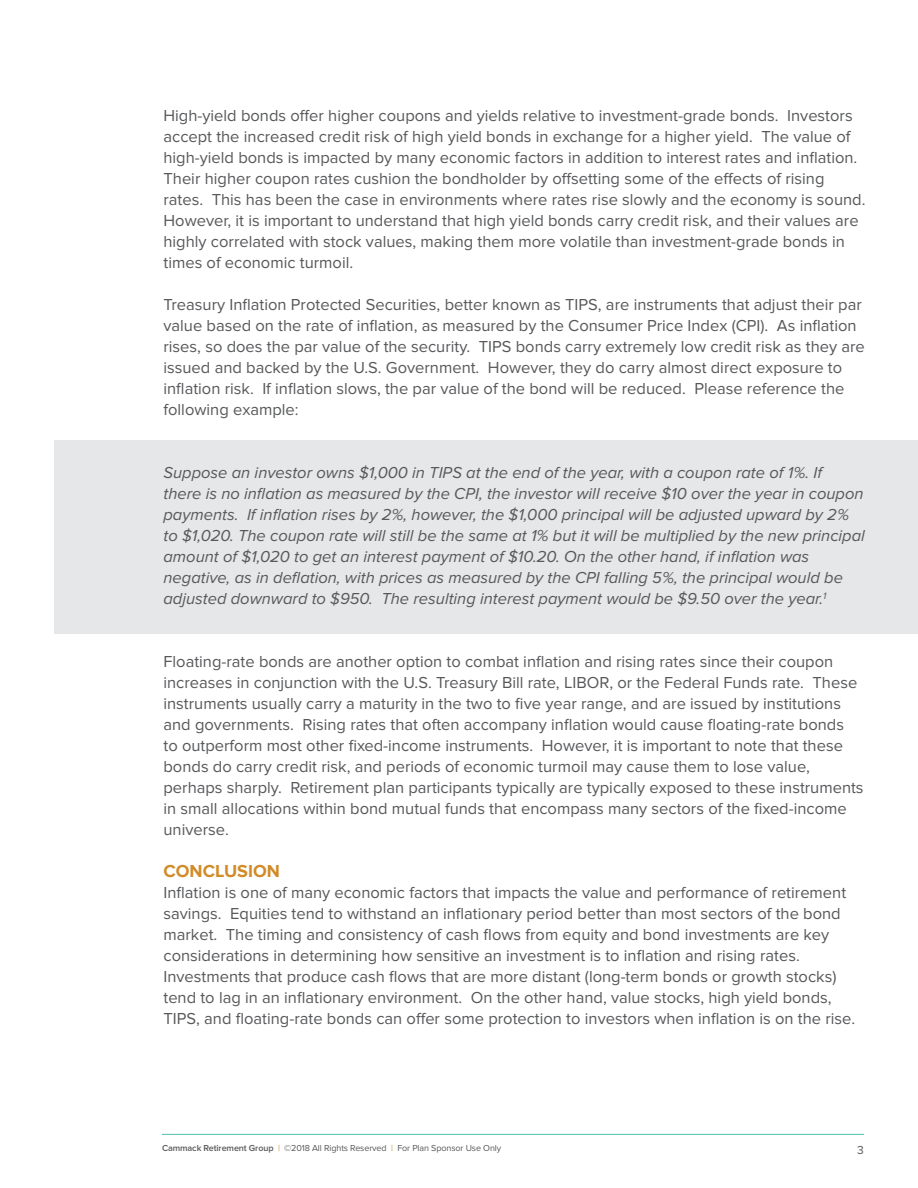
<style>
.page{position:relative;width:918px;height:1188px;background:#fff}
.page>*{position:absolute;margin:0;border:0;box-sizing:border-box;transform-origin:0 0}
.t1{font:700 18px "Proxima Nova";color:#d18b29}
.t2{font:16.5px/21px "Proxima Nova";color:#57585a}
.t3{font:italic 16.5px/21px "Proxima Nova";color:#57585a}
.t4{font:12px "Proxima Nova";color:#57585a}
.t5{font:9px "Proxima Nova";letter-spacing:-.01em;color:#57585a}
.s1{font-weight:600}
.s2{color:#d18b29}
</style>
<div class="page">
<hr style="left:162px;top:1134px;width:702px;height:1px;background:#4cc0af">
<div style="left:54px;top:440px;width:864px;height:194px;background:#e6e7e9"></div>
<p class="t2" style="left:164px;top:105px;width:704px">High-yield bonds offer higher coupons and yields relative to investment-grade bonds. Investors accept the increased credit risk of high yield bonds in exchange for a higher yield. The value of high-yield bonds is impacted by many economic factors in addition to interest rates and inflation.<br>Their higher coupon rates cushion the bondholder by offsetting some of the effects of rising rates. This has been the case in environments where rates rise slowly and the economy is sound.<br>However, it is important to understand that high yield bonds carry credit risk, and their values are highly correlated with stock values, making them more volatile than investment-grade bonds in times of economic turmoil.</p>
<p class="t2" style="left:164px;top:294px;width:703px">Treasury Inflation Protected Securities, better known as TIPS, are instruments that adjust their par value based on the rate of inflation, as measured by the Consumer Price Index (CPI). As inflation rises, so does the par value of the security. TIPS bonds carry extremely low credit risk as they are issued and backed by the U.S. Government. However, they do carry almost direct exposure to inflation risk. If inflation slows, the par value of the bond will be reduced. Please reference the following example:</p>
<p class="t3" style="left:164px;top:462px;width:703px">Suppose an investor owns $1,000 in TIPS at the end of the year, with a coupon rate of 1%. If<br>there is no inflation as measured by the CPI, the investor will receive $10 over the year in coupon payments. If inflation rises by 2%, however, the $1,000 principal will be adjusted upward by 2% to $1,020. The coupon rate will still be the same at 1% but it will be multiplied by the new principal amount of $1,020 to get an interest payment of $10.20. On the other hand, if inflation was negative, as in deflation, with prices as measured by the CPI falling 5%, the principal would be adjusted downward to $950. The resulting interest payment would be $9.50 over the year.<sup>1</sup></p>
<p class="t2" style="left:164px;top:651px;width:702px">Floating-rate bonds are another option to combat inflation and rising rates since their coupon increases in conjunction with the U.S. Treasury Bill rate, LIBOR, or the Federal Funds rate. These instruments usually carry a maturity in the two to five year range, and are issued by institutions and governments. Rising rates that often accompany inflation would cause floating-rate bonds<br>to outperform most other fixed-income instruments. However, it is important to note that these bonds do carry credit risk, and periods of economic turmoil may cause them to lose value, perhaps sharply. Retirement plan participants typically are typically exposed to these instruments in small allocations within bond mutual funds that encompass many sectors of the fixed-income universe.</p>
<p class="t1" style="left:164px;top:861px;width:118px">CONCLUSION</p>
<p class="t2" style="left:164px;top:882px;width:693px">Inflation is one of many economic factors that impacts the value and performance of retirement savings. Equities tend to withstand an inflationary period better than most sectors of the bond market. The timing and consistency of cash flows from equity and bond investments are key considerations in determining how sensitive an investment is to inflation and rising rates.<br>Investments that produce cash flows that are more distant (long-term bonds or growth stocks) tend to lag in an inflationary environment. On the other hand, value stocks, high yield bonds, TIPS, and floating-rate bonds can offer some protection to investors when inflation is on the rise.</p>
<p class="t5" style="left:162px;top:1143px;width:341px"><span class="s1">Cammack Retirement Group</span> <span class="s2">|</span> ©2018 All Rights Reserved <span class="s2">|</span> For Plan Sponsor Use Only</p>
<p class="t4" style="left:857px;top:1143px;width:8px">3</p>
</div>
